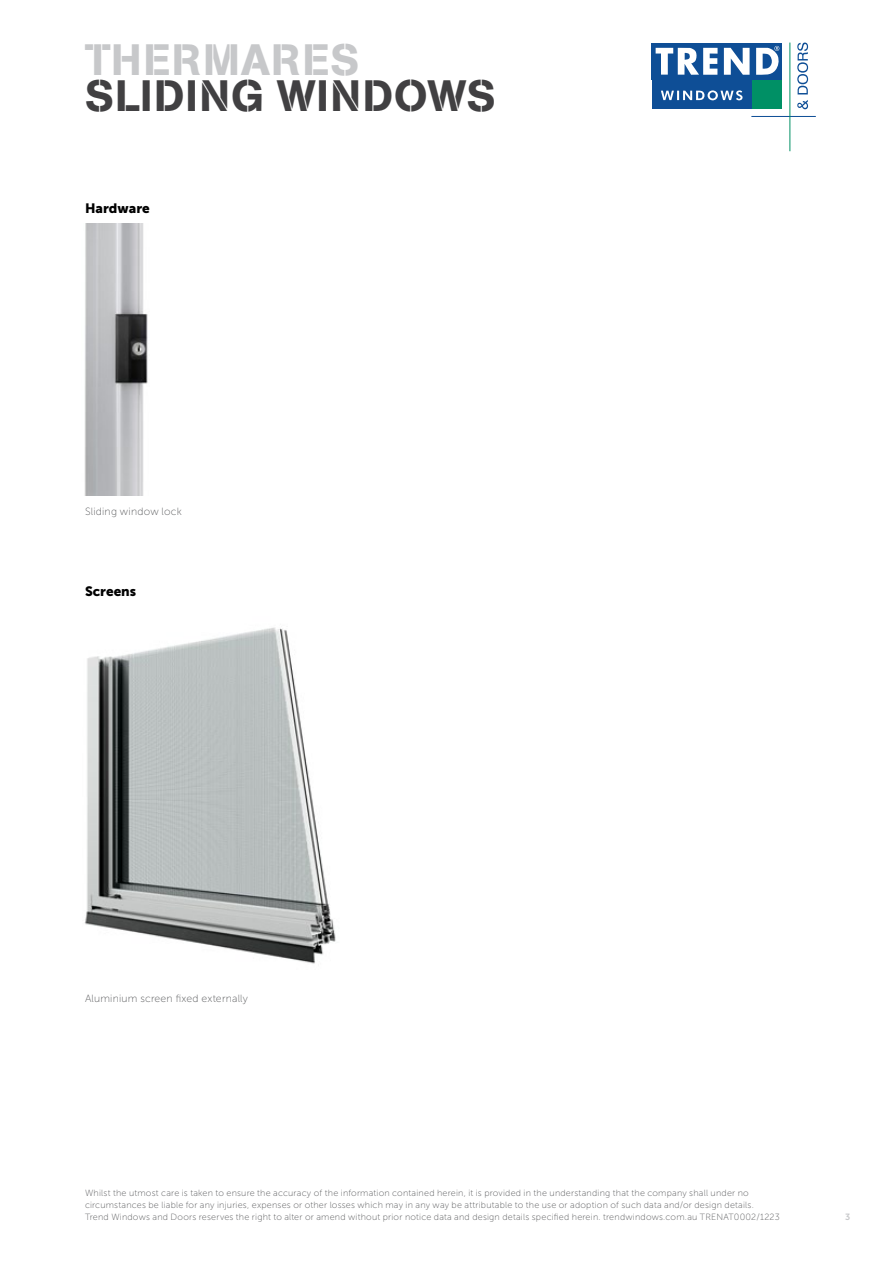
<style>
.page{position:relative;width:893px;height:1263px;background:#fff}
.page>*{position:absolute;margin:0;border:0;box-sizing:border-box;transform-origin:0 0}
.t1{font:43.5px "AG Book Std Stencil";letter-spacing:.03em;color:#414042}
.t2{font:43.5px "AG Book Std Stencil";letter-spacing:.04em;color:#c7c8ca}
.t3{font:13.5px "Museo Sans 900";color:#000}
.t4{font:10.5px "Museo Sans 100";letter-spacing:.015em;color:#58595b}
.t5{font:9px/12px "Museo Sans 100";letter-spacing:.025em;color:#58595b}
.t6{font:9px "Museo Sans 700";color:#c7c8ca}
</style>
<div class="page">
<hr style="left:751px;top:116px;width:65px;height:1px;background:#0e4e96">
<div style="left:652px;top:43px;width:130px;height:37px;background:#0e4e96"></div>
<div style="left:652px;top:81px;width:99px;height:28px;background:#0e4e96"></div>
<div style="left:753px;top:81px;width:29px;height:28px;background:#009065"></div>
<svg style="left:724px;top:48px;width:26px;height:27px"></svg>
<svg style="left:756px;top:46px;width:24px;height:29px"></svg>
<svg style="left:656px;top:48px;width:62px;height:27px"></svg>
<hr style="left:789px;top:43px;width:1px;height:108px;background:#009065">
<svg style="left:661px;top:90px;width:81px;height:10px"></svg>
<svg style="left:797px;top:43px;width:11px;height:66px"></svg>
<img style="left:84px;top:627px;width:252px;height:337px">
<img style="left:84px;top:224px;width:64px;height:272px">
<h1 class="t2" style="left:85px;top:34px;width:276px">THERMARES</h1>
<h1 class="t1" style="left:85px;top:70px;width:412px">SLIDING WINDOWS</h1>
<h2 class="t3" style="left:85px;top:201px;width:66px">Hardware</h2>
<p class="t4" style="left:85px;top:506px;width:98px">Sliding window lock</p>
<h2 class="t3" style="left:85px;top:584px;width:53px">Screens</h2>
<p class="t4" style="left:85px;top:992px;width:164px">Aluminium screen fixed externally</p>
<p class="t5" style="left:85px;top:1187px;width:696px">Whilst the utmost care is taken to ensure the accuracy of the information contained herein, it is provided in the understanding that the company shall under no circumstances be liable for any injuries, expenses or other losses which may in any way be attributable to the use or adoption of such data and/or design details.<br>Trend Windows and Doors reserves the right to alter or amend without prior notice data and design details specified herein. trendwindows.com.au TRENAT0002/1223</p>
<p class="t6" style="left:845px;top:1212px;width:7px">3</p>
</div>
